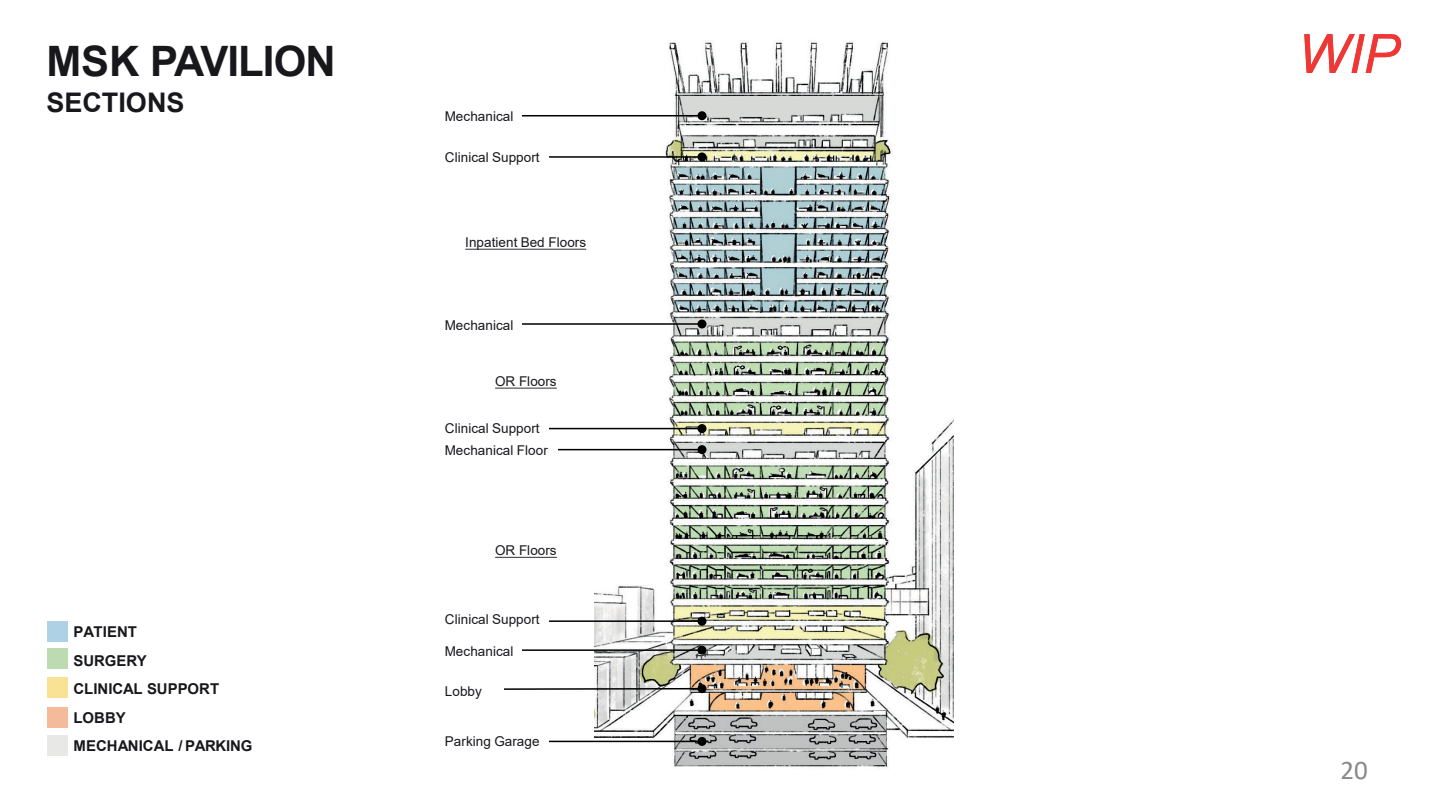
<style>
.page{position:relative;width:1440px;height:810px;background:#fff}
.page>*{position:absolute;margin:0;border:0;box-sizing:border-box;transform-origin:0 0}
.t1{font:italic 54px "Arial";color:#ef3735}
.t2{font:700 42px "Arial";letter-spacing:-.025em;color:#18171c}
.t3{font:700 27px "Arial";color:#18171c}
.t4{font:27px "Calibri";color:#898989}
.t5{font:700 15px "Arial";color:#18171c}
.t6{font:13.5px "Arial";letter-spacing:.005em;color:#18171c}
</style>
<div class="page">
<img style="left:594px;top:41px;width:360px;height:728px">
<svg style="left:465px;top:249px;width:121px;height:1px"></svg>
<svg style="left:495px;top:388px;width:62px;height:1px"></svg>
<svg style="left:495px;top:557px;width:62px;height:1px"></svg>
<hr style="left:522px;top:115px;width:180px;height:1px;background:#000">
<div style="left:698px;top:111px;width:8px;height:9px;background:#000;border-radius:50%"></div>
<hr style="left:549px;top:156px;width:153px;height:2px;background:#000">
<div style="left:698px;top:152px;width:8px;height:9px;background:#000;border-radius:50%"></div>
<hr style="left:522px;top:323px;width:180px;height:2px;background:#000">
<div style="left:698px;top:320px;width:8px;height:9px;background:#000;border-radius:50%"></div>
<hr style="left:549px;top:428px;width:153px;height:1px;background:#000">
<div style="left:698px;top:424px;width:8px;height:9px;background:#000;border-radius:50%"></div>
<hr style="left:558px;top:449px;width:144px;height:1px;background:#000">
<div style="left:698px;top:445px;width:8px;height:9px;background:#000;border-radius:50%"></div>
<hr style="left:549px;top:620px;width:153px;height:2px;background:#000">
<div style="left:698px;top:617px;width:8px;height:9px;background:#000;border-radius:50%"></div>
<hr style="left:522px;top:649px;width:180px;height:2px;background:#000">
<div style="left:698px;top:646px;width:8px;height:9px;background:#000;border-radius:50%"></div>
<svg style="left:504px;top:687px;width:194px;height:4px"></svg>
<div style="left:698px;top:684px;width:8px;height:9px;background:#000;border-radius:50%"></div>
<hr style="left:549px;top:741px;width:153px;height:1px;background:#000">
<div style="left:698px;top:737px;width:8px;height:9px;background:#000;border-radius:50%"></div>
<div style="left:48px;top:707px;width:20px;height:20px;background:#f4ba99"></div>
<div style="left:48px;top:621px;width:20px;height:20px;background:#afd1e5"></div>
<div style="left:48px;top:649px;width:20px;height:20px;background:#bcdbb1"></div>
<div style="left:48px;top:677px;width:20px;height:20px;background:#fae295"></div>
<div style="left:48px;top:736px;width:20px;height:20px;background:#e8e8e7"></div>
<p class="t2" style="left:46px;top:32px;width:291px">MSK PAVILION</p>
<p class="t1" style="left:1298px;top:19px;width:103px">WIP</p>
<p class="t3" style="left:46px;top:83px;width:140px">SECTIONS</p>
<p class="t6" style="left:445px;top:107px;width:70px">Mechanical</p>
<p class="t6" style="left:445px;top:148px;width:96px">Clinical Support</p>
<p class="t6" style="left:465px;top:233px;width:122px">Inpatient Bed Floors</p>
<p class="t6" style="left:445px;top:316px;width:70px">Mechanical</p>
<p class="t6" style="left:495px;top:372px;width:63px">OR Floors</p>
<p class="t6" style="left:445px;top:419px;width:96px">Clinical Support</p>
<p class="t6" style="left:445px;top:441px;width:104px">Mechanical Floor</p>
<p class="t5" style="left:73px;top:622px;width:65px">PATIENT</p>
<p class="t5" style="left:73px;top:650px;width:75px">SURGERY</p>
<p class="t5" style="left:73px;top:678px;width:147px">CLINICAL SUPPORT</p>
<p class="t5" style="left:73px;top:707px;width:54px">LOBBY</p>
<p class="t5" style="left:73px;top:735px;width:181px">MECHANICAL / PARKING</p>
<p class="t6" style="left:495px;top:541px;width:63px">OR Floors</p>
<p class="t6" style="left:445px;top:610px;width:96px">Clinical Support</p>
<p class="t6" style="left:445px;top:642px;width:70px">Mechanical</p>
<p class="t6" style="left:445px;top:682px;width:38px">Lobby</p>
<p class="t6" style="left:445px;top:732px;width:96px">Parking Garage</p>
<h3 class="t4" style="left:1341px;top:751px;width:29px">20</h3>
</div>
